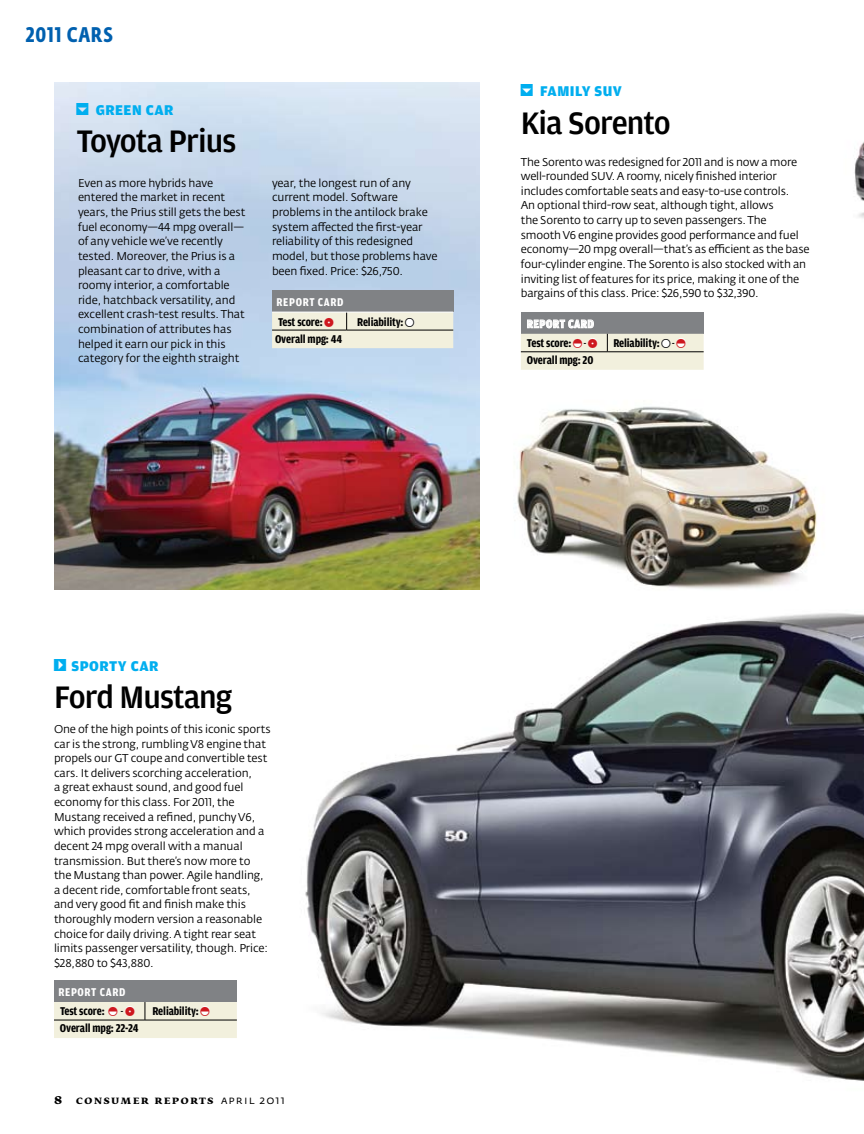
<style>
.page{position:relative;width:864px;height:1134px;background:#fff}
.page>*{position:absolute;margin:0;border:0;box-sizing:border-box;transform-origin:0 0}
.t1{font:500 33px "Amplitude";letter-spacing:-.03em;color:#000}
.t2{font:700 21px "Fedra Sans Cond Alt Pro";letter-spacing:.035em;color:#0060af}
.t3{font:900 15px "Amplitude";letter-spacing:.03em;color:#00aeef}
.t4{font:700 12px/19.2px "Amplitude Cond";letter-spacing:-.01em;color:#000}
.t5{font:700 12px/20.1px "Amplitude Cond";letter-spacing:.05em;color:#fff}
.t6{font:700 11.7px "Fedra Serif B Std";letter-spacing:.1em;color:#000}
.t7{font:11.25px/14.7px "Fedra Sans Alt Pro";letter-spacing:-.01em;color:#000}
.s1{font-family:"CR Arrows";font-weight:400;font-size:12px}
.s2{color:#000}
.s3{font-family:"CR Font";font-weight:400;font-size:13.5px;color:#ce181f}
.s4{font-family:"CR Font";font-weight:400;font-size:13.5px}
.s5{font-family:"CR Font";font-weight:400;font-size:13.5px;color:#fff}
.s6{color:#fff}
.s7{font-weight:400}
.s8{font-size:13.2px}
.s9{font-family:"Fedra Sans Alt Pro";font-weight:400}
</style>
<div class="page">
<img style="left:854px;top:142px;width:10px;height:76px">
<img style="left:54px;top:82px;width:425px;height:508px">
<div style="left:521px;top:312px;width:183px;height:22px;background:#808285"></div>
<svg style="left:521px;top:319px;width:183px;height:51px"></svg>
<div style="left:54px;top:980px;width:183px;height:22px;background:#808285"></div>
<div style="left:54px;top:1002px;width:183px;height:36px;background:#f2f0dd"></div>
<hr style="left:54px;top:1020px;width:91px;height:1px;background:#000">
<hr style="left:145px;top:1020px;width:92px;height:1px;background:#000">
<img style="left:305px;top:613px;width:559px;height:468px">
<div style="left:272px;top:290px;width:181px;height:22px;background:#808285"></div>
<div style="left:272px;top:313px;width:181px;height:35px;background:#f2f0dd"></div>
<hr style="left:272px;top:312px;width:75px;height:1px;background:#fff">
<hr style="left:347px;top:312px;width:106px;height:1px;background:#fff">
<hr style="left:272px;top:330px;width:75px;height:1px;background:#000">
<hr style="left:347px;top:330px;width:106px;height:1px;background:#000">
<img style="left:517px;top:406px;width:300px;height:183px">
<h2 class="t2" style="left:26px;top:22px;width:89px">2011 CARS</h2>
<h3 class="t3" style="left:76px;top:100px;width:97px"><span class="s1">4</span> GREEN CAR</h3>
<h1 class="t1" style="left:76px;top:121px;width:161px">Toyota Prius</h1>
<p class="t7" style="left:78px;top:176px;width:169px">Even as more hybrids have entered the market in recent years, the Prius still gets the best fuel economy—44 mpg overall— of any vehicle we’ve recently tested. Moreover, the Prius is a pleasant car to drive, with a roomy interior, a comfortable ride, hatchback versatility, and excellent crash-test results. That combination of attributes has helped it earn our pick in this category for the eighth straight</p>
<p class="t7" style="left:272px;top:176px;width:167px">year, the longest run of any current model. Software problems in the antilock brake system affected the first-year reliability of this redesigned model, but those problems have been fixed. Price: $26,750.</p>
<p class="t5" style="left:277px;top:292px;width:68px">REPORT CARD<br><span class="s2">Test score:</span> <span class="s3">5</span><span class="s4">1</span></p>
<p class="t4" style="left:357px;top:312px;width:60px">Reliability: <span class="s4">3</span><span class="s5">1</span></p>
<p class="t4" style="left:275px;top:329px;width:69px">Overall mpg: 44</p>
<h3 class="t3" style="left:521px;top:82px;width:37px"><span class="s1">4</span> Family</h3>
<h3 class="t3" style="left:595px;top:82px;width:29px">SUV</h3>
<h1 class="t1" style="left:521px;top:102px;width:152px">Kia Sorento</h1>
<p class="t7" style="left:521px;top:154px;width:290px">The Sorento was redesigned for 2011 and is now a more well-rounded SUV. A roomy, nicely finished interior includes comfortable seats and easy-to-use controls.<br>An optional third-row seat, although tight, allows<br>the Sorento to carry up to seven passengers. The smooth V6 engine provides good performance and fuel economy—20 mpg overall—that’s as efficient as the base four-cylinder engine. The Sorento is also stocked with an inviting list of features for its price, making it one of the bargains of this class. Price: $26,590 to $32,390.</p>
<p class="t4" style="left:527px;top:314px;width:162px"><span class="s6">REPORT CARD<br></span>Test score: <span class="s3">4</span><span class="s5">1</span><span class="s7">-</span> <span class="s3">5</span><span class="s5">1</span> Reliability: <span class="s4">3</span><span class="s5">1</span> <span class="s7">-</span> <span class="s3">4</span><span class="s5">1</span></p>
<p class="t4" style="left:527px;top:350px;width:68px">Overall mpg: 20</p>
<h3 class="t3" style="left:54px;top:656px;width:105px"><span class="s1">1</span> SPORTY CAR</h3>
<h1 class="t1" style="left:54px;top:677px;width:180px">Ford Mustang</h1>
<p class="t7" style="left:54px;top:722px;width:218px">One of the high points of this iconic sports car is the strong, rumbling V8 engine that propels our GT coupe and convertible test cars. It delivers scorching acceleration,<br>a great exhaust sound, and good fuel economy for this class. For 2011, the Mustang received a refined, punchy V6, which provides strong acceleration and a decent 24 mpg overall with a manual transmission. But there’s now more to the Mustang than power. Agile handling, a decent ride, comfortable front seats, and very good fit and finish make this thoroughly modern version a reasonable choice for daily driving. A tight rear seat limits passenger versatility, though. Price: $28,880 to $43,880.</p>
<p class="t4" style="left:58px;top:982px;width:154px"><span class="s6">REPORT CARD<br></span>Test score: <span class="s3">4</span><span class="s5">1</span> <span class="s7">-</span> <span class="s3">5</span><span class="s5">1</span> Reliability: <span class="s3">4</span><span class="s5">1</span></p>
<p class="t4" style="left:60px;top:1019px;width:80px">Overall mpg: 22-24</p>
<p class="t6" style="left:54px;top:1091px;width:232px"><span class="s8">8</span> consumer reports <span class="s9">april 2011</span></p>
</div>
